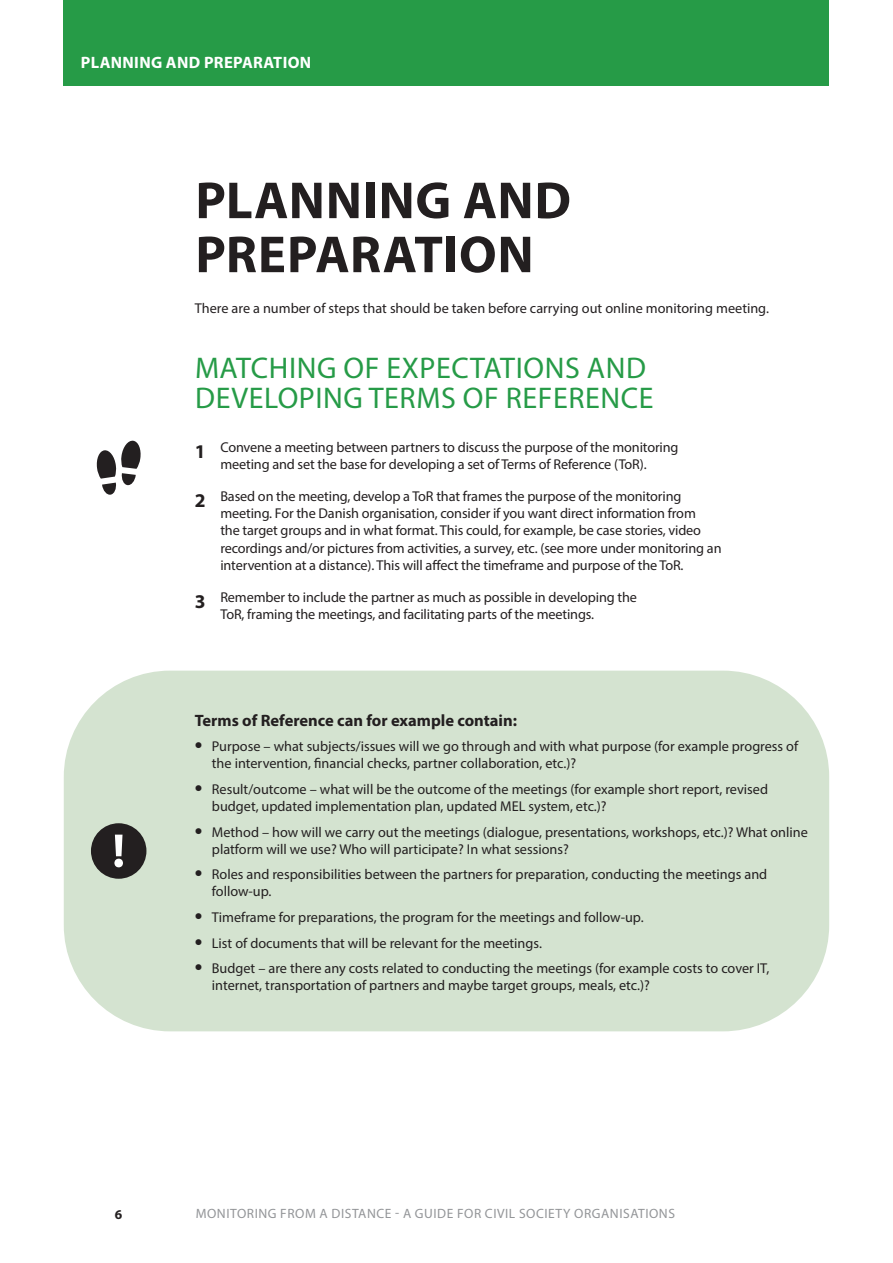
<style>
.page{position:relative;width:893px;height:1263px;background:#fff}
.page>*{position:absolute;margin:0;border:0;box-sizing:border-box;transform-origin:0 0}
.t1{font:700 52.5px/54px "Myriad Pro";letter-spacing:.015em;color:#231f20}
.t2{font:30px/30px "Myriad Pro";letter-spacing:.02em;color:#269b47}
.t3{font:700 16.5px "Myriad Pro";color:#231f20}
.t4{font:700 16.5px "Myriad Pro";letter-spacing:.02em;color:#fff}
.t5{font:14.25px/17.1px "Myriad Pro";letter-spacing:-.005em;color:#231f20}
.t6{font:13.5px "Myriad Pro";letter-spacing:.04em;color:#939598}
.t7{font:700 13.5px "Myriad Pro";color:#231f20}
.s1{font-weight:700;font-size:19.5px}
.s2{font-weight:700;font-size:22.5px}
</style>
<div class="page">
<svg style="left:97px;top:441px;width:44px;height:54px"></svg>
<div style="left:64px;top:0;width:765px;height:85px;background:#269b47"></div>
<div style="left:64px;top:671px;width:765px;height:360px;background:#d4e3d0;border-radius:106px"></div>
<div style="left:91px;top:823px;width:55px;height:56px;background:#231f20;border-radius:50%"></div>
<svg style="left:114px;top:835px;width:9px;height:32px"></svg>
<p class="t4" style="left:81px;top:52px;width:232px">PLANNING AND PREPARATION</p>
<h1 class="t1" style="left:195px;top:172px;width:377px">PLANNING AND<br>PREPARATION</h1>
<p class="t5" style="left:195px;top:299px;width:574px">There are a number of steps that should be taken before carrying out online monitoring meeting.</p>
<h2 class="t2" style="left:195px;top:352px;width:460px">MATCHING OF EXPECTATIONS AND<br>DEVELOPING TERMS OF REFERENCE</h2>
<p class="t5" style="left:195px;top:439px;width:485px;text-align:center"><span class="s1">1</span> Convene a meeting between partners to discuss the purpose of the monitoring meeting and set the base for developing a set of Terms of Reference (ToR).</p>
<p class="t5" style="left:220px;top:488px;width:503px;text-indent:-26px"><span class="s1">2</span> Based on the meeting, develop a ToR that frames the purpose of the monitoring meeting. For the Danish organisation, consider if you want direct information from<br>the target groups and in what format. This could, for example, be case stories, video recordings and/or pictures from activities, a survey, etc. (see more under monitoring an intervention at a distance). This will affect the timeframe and purpose of the ToR.</p>
<p class="t5" style="left:220px;top:588px;width:418px;text-indent:-26px"><span class="s1">3</span> Remember to include the partner as much as possible in developing the<br>ToR, framing the meetings, and facilitating parts of the meetings.</p>
<p class="t3" style="left:195px;top:709px;width:324px">Terms of Reference can for example contain:</p>
<p class="t5" style="left:212px;top:738px;width:588px;text-indent:-17px"><span class="s2">•</span> Purpose – what subjects/issues will we go through and with what purpose (for example progress of the intervention, financial checks, partner collaboration, etc.)?</p>
<p class="t5" style="left:212px;top:780px;width:558px;text-indent:-17px"><span class="s2">•</span> Result/outcome – what will be the outcome of the meetings (for example short report, revised budget, updated implementation plan, updated MEL system, etc.)?</p>
<p class="t5" style="left:212px;top:823px;width:597px;text-indent:-17px"><span class="s2">•</span> Method – how will we carry out the meetings (dialogue, presentations, workshops, etc.)? What online platform will we use? Who will participate? In what sessions?</p>
<p class="t5" style="left:212px;top:866px;width:557px;text-indent:-17px"><span class="s2">•</span> Roles and responsibilities between the partners for preparation, conducting the meetings and follow-up.</p>
<p class="t5" style="left:195px;top:908px;width:449px"><span class="s2">•</span> Timeframe for preparations, the program for the meetings and follow-up.</p>
<p class="t5" style="left:195px;top:934px;width:347px"><span class="s2">•</span> List of documents that will be relevant for the meetings.</p>
<p class="t5" style="left:212px;top:960px;width:559px;text-indent:-17px"><span class="s2">•</span> Budget – are there any costs related to conducting the meetings (for example costs to cover IT, internet, transportation of partners and maybe target groups, meals, etc.)?</p>
<p class="t7" style="left:115px;top:1206px;width:9px">6</p>
<p class="t6" style="left:196px;top:1205px;width:481px">MONITORING FROM A DISTANCE - A GUIDE FOR CIVIL SOCIETY ORGANISATIONS</p>
</div>
